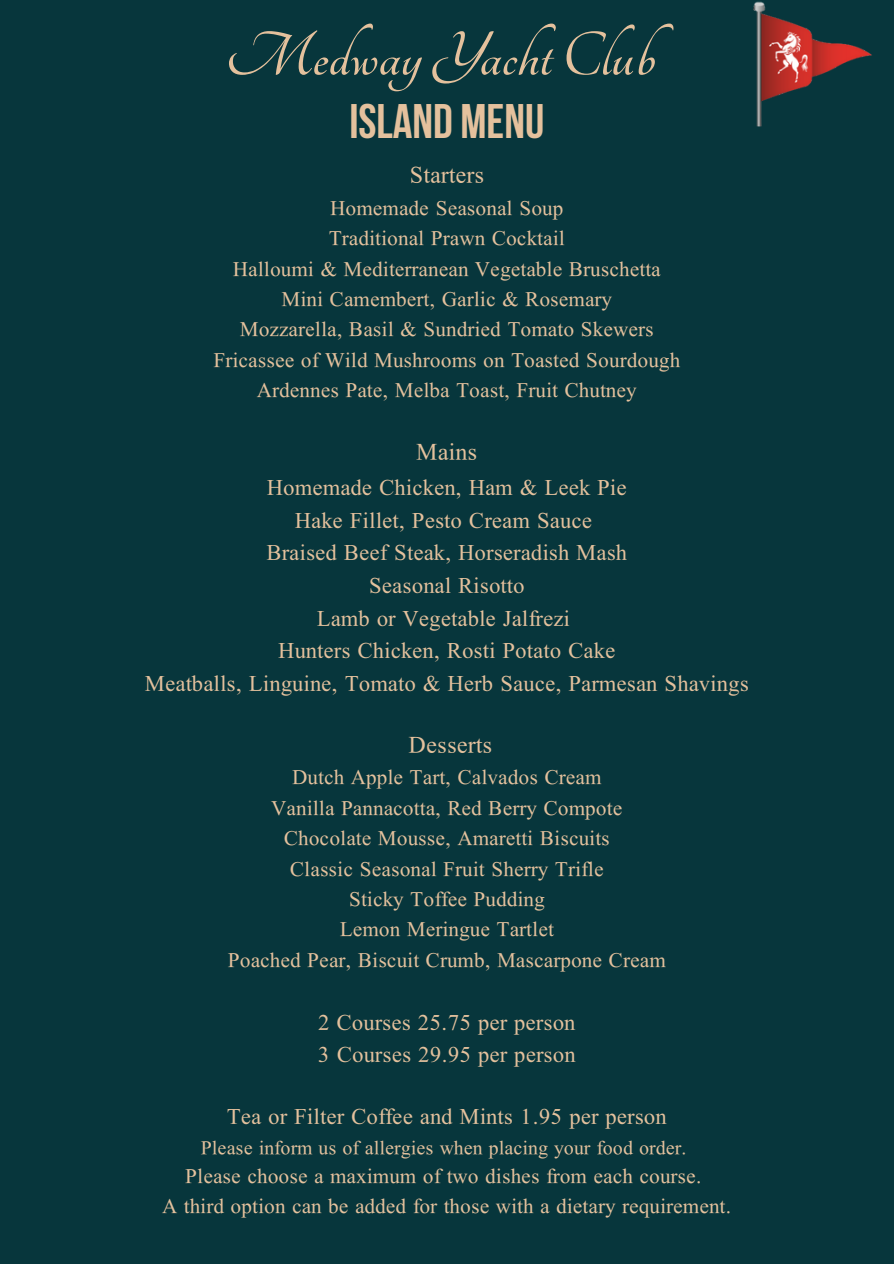
<style>
.page{position:relative;width:894px;height:1264px;background:#fff}
.page>*{position:absolute;margin:0;border:0;box-sizing:border-box;transform-origin:0 0}
.t1{font:700 67.8px "Tangerine";color:#e4c19d}
.t2{font:700 48.3px "Bebas Neue";color:#e4c19d}
.t3{font:25.5px "Ekushey Punarbhaba";color:#e4c19d}
.t4{font:24px "Ekushey Punarbhaba";color:#e4c19d}
.t5{font:22.5px "Ekushey Punarbhaba";color:#e4c19d}
.t6{font:21px "Ekushey Punarbhaba";color:#e4c19d}
</style>
<div class="page">
<div style="left:0;top:0;width:893px;height:1263px;background:#07363c"></div>
<img style="left:753px;top:1px;width:119px;height:125px">
<h1 class="t1" style="left:225px;top:24px;width:431px">Medway Yacht Club</h1>
<p class="t2" style="left:349px;top:101px;width:196px">ISLAND MENU</p>
<h2 class="t3" style="left:409px;top:161px;width:76px">Starters</h2>
<p class="t5" style="left:330px;top:195px;width:235px">Homemade Seasonal Soup</p>
<p class="t5" style="left:328px;top:225px;width:238px">Traditional Prawn Cocktail</p>
<p class="t5" style="left:233px;top:256px;width:429px">Halloumi &amp; Mediterranean Vegetable Bruschetta</p>
<p class="t5" style="left:281px;top:286px;width:332px">Mini Camembert, Garlic &amp; Rosemary</p>
<p class="t5" style="left:240px;top:317px;width:415px">Mozzarella, Basil &amp; Sundried Tomato Skewers</p>
<p class="t5" style="left:213px;top:347px;width:468px">Fricassee of Wild Mushrooms on Toasted Sourdough</p>
<p class="t5" style="left:257px;top:377px;width:381px">Ardennes Pate, Melba Toast, Fruit Chutney</p>
<p class="t3" style="left:416px;top:437px;width:62px">Mains</p>
<p class="t4" style="left:267px;top:474px;width:361px">Homemade Chicken, Ham &amp; Leek Pie</p>
<p class="t4" style="left:294px;top:506px;width:299px">Hake Fillet, Pesto Cream Sauce</p>
<p class="t4" style="left:266px;top:539px;width:362px">Braised Beef Steak, Horseradish Mash</p>
<p class="t4" style="left:368px;top:572px;width:157px">Seasonal Risotto</p>
<p class="t4" style="left:316px;top:604px;width:255px">Lamb or Vegetable Jalfrezi</p>
<p class="t4" style="left:278px;top:637px;width:338px">Hunters Chicken, Rosti Potato Cake</p>
<p class="t4" style="left:145px;top:669px;width:605px">Meatballs, Linguine, Tomato &amp; Herb Sauce, Parmesan Shavings</p>
<p class="t3" style="left:408px;top:730px;width:85px">Desserts</p>
<p class="t5" style="left:292px;top:764px;width:311px">Dutch Apple Tart, Calvados Cream</p>
<p class="t5" style="left:271px;top:795px;width:352px">Vanilla Pannacotta, Red Berry Compote</p>
<p class="t5" style="left:283px;top:825px;width:327px">Chocolate Mousse, Amaretti Biscuits</p>
<p class="t5" style="left:290px;top:855px;width:315px">Classic Seasonal Fruit Sherry Trifle</p>
<p class="t5" style="left:348px;top:886px;width:198px">Sticky Toffee Pudding</p>
<p class="t5" style="left:339px;top:916px;width:216px">Lemon Meringue Tartlet</p>
<p class="t5" style="left:228px;top:947px;width:439px">Poached Pear, Biscuit Crumb, Mascarpone Cream</p>
<p class="t4" style="left:318px;top:1008px;width:259px">2 Courses 25.75 per person</p>
<p class="t4" style="left:318px;top:1041px;width:259px">3 Courses 29.95 per person</p>
<p class="t4" style="left:227px;top:1103px;width:441px">Tea or Filter Coffee and Mints 1.95 per person</p>
<p class="t6" style="left:201px;top:1135px;width:487px">Please inform us of allergies when placing your food order.</p>
<p class="t5" style="left:185px;top:1163px;width:518px">Please choose a maximum of two dishes from each course.</p>
<p class="t5" style="left:162px;top:1193px;width:571px">A third option can be added for those with a dietary requirement.</p>
</div>
